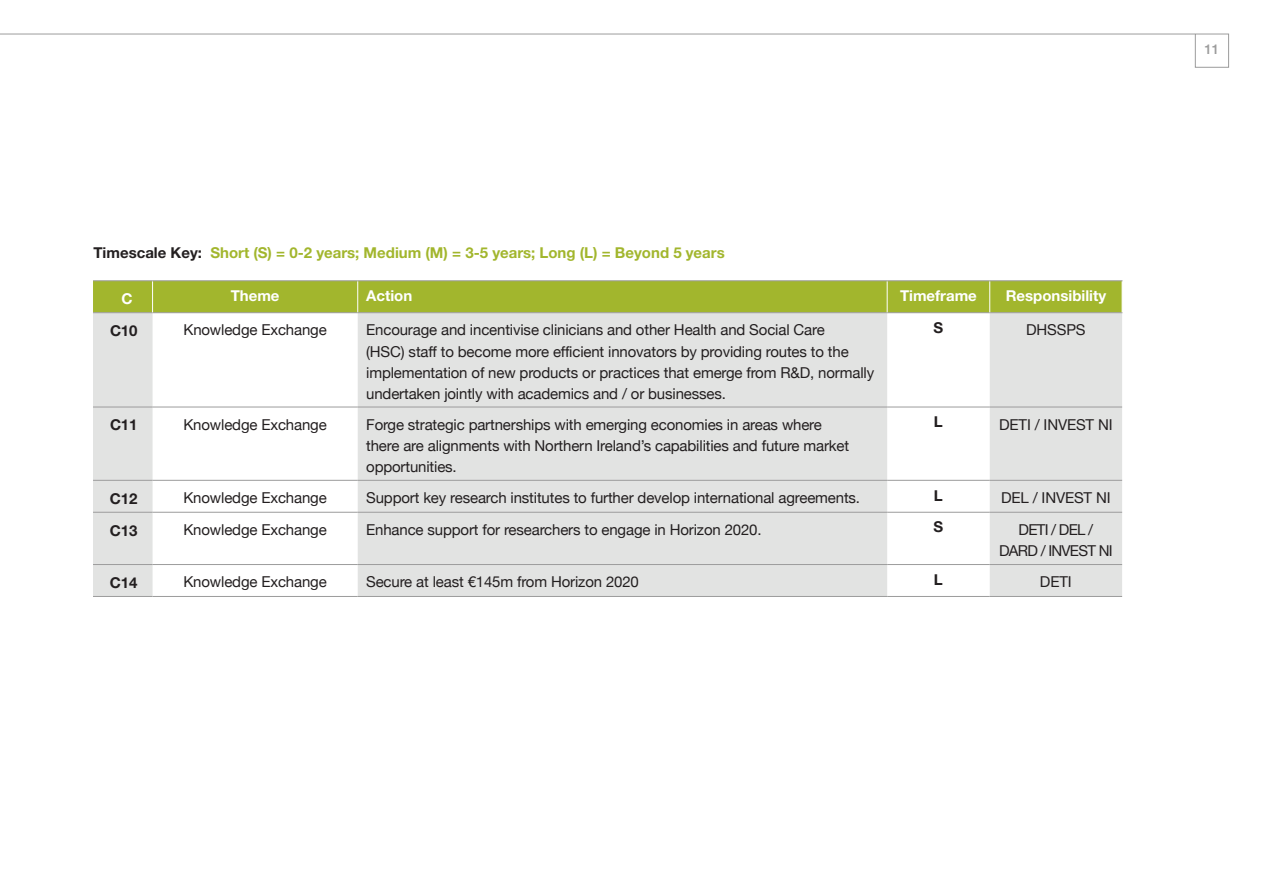
<style>
.page{position:relative;width:1263px;height:893px;background:#fff}
.page>*{position:absolute;margin:0;border:0;box-sizing:border-box;transform-origin:0 0}
.t1{font:15px/21px "Helvetica Neue";letter-spacing:-.01em;color:#231f20}
.t2{font:700 15px "Helvetica Neue";color:#a2b62d}
.t3{font:700 15px "Helvetica Neue";color:#fff}
.t4{font:15px/21px "Helvetica Neue";letter-spacing:-.05em;color:#231f20;text-align:center}
.t5{font:700 15px "Helvetica Neue";letter-spacing:-.01em;color:#231f20}
.t6{font:500 13.5px "Helvetica Neue";color:#9c9c9c}
.s1{color:#231f20}
</style>
<div class="page">
<div style="left:1195px;top:34px;width:34px;height:34px;border:1px solid #9c9c9c"></div>
<hr style="left:0;top:34px;width:1195px;height:1px;background:#9c9c9c">
<div style="left:93px;top:281px;width:1029px;height:31px;background:#a2b62d"></div>
<svg style="left:93px;top:313px;width:1029px;height:283px;fill:#e2e3e2"></svg>
<hr style="left:93px;top:312px;width:60px;height:1px;background:#9c9c9c">
<hr style="left:153px;top:312px;width:205px;height:1px;background:#9c9c9c">
<hr style="left:93px;top:407px;width:60px;height:1px;background:#9c9c9c">
<hr style="left:153px;top:407px;width:205px;height:1px;background:#9c9c9c">
<hr style="left:93px;top:480px;width:60px;height:1px;background:#9c9c9c">
<hr style="left:153px;top:480px;width:205px;height:1px;background:#9c9c9c">
<hr style="left:93px;top:512px;width:60px;height:1px;background:#9c9c9c">
<hr style="left:153px;top:512px;width:205px;height:1px;background:#9c9c9c">
<hr style="left:93px;top:564px;width:60px;height:1px;background:#9c9c9c">
<hr style="left:153px;top:564px;width:205px;height:1px;background:#9c9c9c">
<hr style="left:93px;top:596px;width:60px;height:1px;background:#9c9c9c">
<hr style="left:153px;top:596px;width:205px;height:1px;background:#9c9c9c">
<hr style="left:152px;top:281px;width:1px;height:31px;background:#fff">
<hr style="left:357px;top:281px;width:1px;height:31px;background:#fff">
<hr style="left:358px;top:312px;width:529px;height:1px;background:#9c9c9c">
<hr style="left:990px;top:312px;width:132px;height:1px;background:#9c9c9c">
<hr style="left:358px;top:407px;width:529px;height:1px;background:#9c9c9c">
<hr style="left:990px;top:407px;width:132px;height:1px;background:#9c9c9c">
<hr style="left:358px;top:480px;width:529px;height:1px;background:#9c9c9c">
<hr style="left:990px;top:480px;width:132px;height:1px;background:#9c9c9c">
<hr style="left:358px;top:512px;width:529px;height:1px;background:#9c9c9c">
<hr style="left:990px;top:512px;width:132px;height:1px;background:#9c9c9c">
<hr style="left:358px;top:564px;width:529px;height:1px;background:#9c9c9c">
<hr style="left:990px;top:564px;width:132px;height:1px;background:#9c9c9c">
<hr style="left:358px;top:596px;width:529px;height:1px;background:#9c9c9c">
<hr style="left:990px;top:596px;width:132px;height:1px;background:#9c9c9c">
<hr style="left:887px;top:312px;width:103px;height:1px;background:#9c9c9c">
<hr style="left:887px;top:407px;width:103px;height:1px;background:#9c9c9c">
<hr style="left:887px;top:480px;width:103px;height:1px;background:#9c9c9c">
<hr style="left:887px;top:512px;width:103px;height:1px;background:#9c9c9c">
<hr style="left:887px;top:564px;width:103px;height:1px;background:#9c9c9c">
<hr style="left:887px;top:596px;width:103px;height:1px;background:#9c9c9c">
<hr style="left:887px;top:281px;width:1px;height:31px;background:#fff">
<hr style="left:989px;top:281px;width:1px;height:31px;background:#fff">
<hr style="left:93px;top:280px;width:60px;height:1px;background:#9c9c9c">
<hr style="left:358px;top:280px;width:529px;height:1px;background:#9c9c9c">
<hr style="left:990px;top:280px;width:132px;height:1px;background:#9c9c9c">
<hr style="left:153px;top:280px;width:205px;height:1px;background:#9c9c9c">
<hr style="left:887px;top:280px;width:103px;height:1px;background:#9c9c9c">
<p class="t2" style="left:93px;top:243px;width:633px"><span class="s1">Timescale Key:</span> Short (S) = 0-2 years; Medium (M) = 3-5 years; Long (L) = Beyond 5 years</p>
<p class="t3" style="left:121px;top:290px;width:13px">C</p>
<p class="t3" style="left:231px;top:286px;width:50px">Theme</p>
<p class="t3" style="left:366px;top:286px;width:48px">Action</p>
<p class="t3" style="left:900px;top:286px;width:78px">Timeframe</p>
<p class="t3" style="left:1006px;top:286px;width:102px">Responsibility</p>
<p class="t5" style="left:110px;top:321px;width:29px">C10</p>
<p class="t1" style="left:183px;top:320px;width:145px">Knowledge Exchange</p>
<p class="t1" style="left:366px;top:320px;width:509px">Encourage and incentivise clinicians and other Health and Social Care<br>(HSC) staff to become more efficient innovators by providing routes to the implementation of new products or practices that emerge from R&amp;D, normally undertaken jointly with academics and / or businesses.</p>
<p class="t5" style="left:933px;top:318px;width:11px">S</p>
<p class="t1" style="left:1026px;top:320px;width:61px">DHSSPS</p>
<p class="t5" style="left:110px;top:416px;width:29px">C11</p>
<p class="t1" style="left:183px;top:415px;width:145px">Knowledge Exchange</p>
<p class="t1" style="left:366px;top:415px;width:484px">Forge strategic partnerships with emerging economies in areas where there are alignments with Northern Ireland’s capabilities and future market opportunities.</p>
<p class="t5" style="left:934px;top:413px;width:10px">L</p>
<p class="t1" style="left:999px;top:415px;width:115px">DETI / INVEST NI</p>
<p class="t5" style="left:110px;top:489px;width:29px">C12</p>
<p class="t1" style="left:183px;top:488px;width:145px">Knowledge Exchange</p>
<p class="t1" style="left:366px;top:488px;width:495px">Support key research institutes to further develop international agreements.</p>
<p class="t5" style="left:934px;top:486px;width:10px">L</p>
<p class="t1" style="left:1001px;top:488px;width:111px">DEL / INVEST NI</p>
<p class="t5" style="left:110px;top:521px;width:29px">C13</p>
<p class="t1" style="left:183px;top:520px;width:145px">Knowledge Exchange</p>
<p class="t1" style="left:366px;top:520px;width:397px">Enhance support for researchers to engage in Horizon 2020.</p>
<p class="t5" style="left:933px;top:518px;width:11px">S</p>
<p class="t4" style="left:999px;top:520px;width:115px">DETI / DEL /<br>DARD / INVEST NI</p>
<p class="t5" style="left:110px;top:573px;width:29px">C14</p>
<p class="t1" style="left:183px;top:572px;width:145px">Knowledge Exchange</p>
<p class="t1" style="left:366px;top:572px;width:274px">Secure at least €145m from Horizon 2020</p>
<p class="t5" style="left:934px;top:570px;width:10px">L</p>
<p class="t1" style="left:1040px;top:572px;width:33px">DETI</p>
<p class="t6" style="left:1204px;top:38px;width:17px">11</p>
</div>
